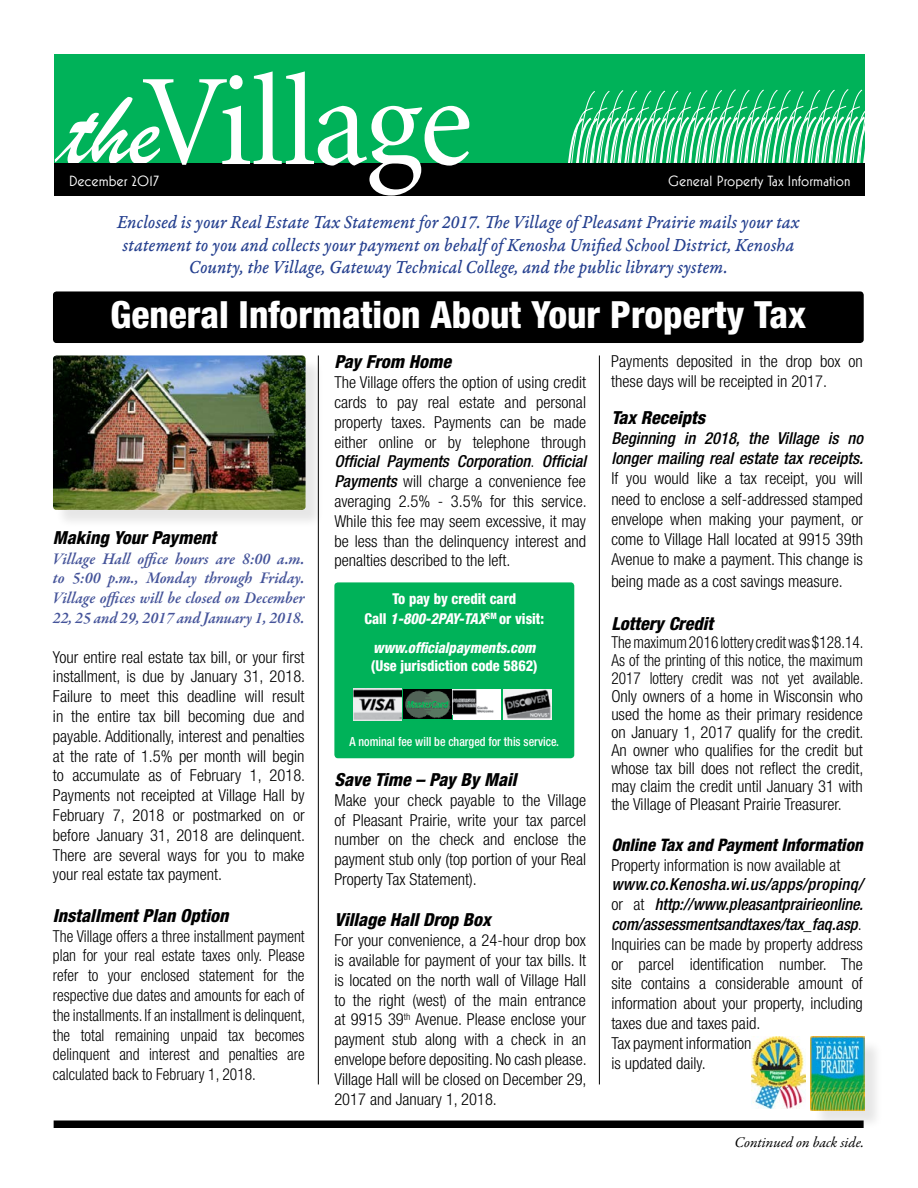
<style>
.page{position:relative;width:918px;height:1188px;background:#fff}
.page>*{position:absolute;margin:0;border:0;box-sizing:border-box;transform-origin:0 0}
.t1{font:800 condensed 37.5px "Helvetica Neue LT Std";color:#fff}
.t2{font:19.5px/22.5px "Garamond Premr Pro Med It Capt";color:#25408f;text-align:center;scale:.92 1}
.t3{font:italic 800 condensed 18px "Helvetica Neue LT Std";color:#000}
.t4{font:italic 800 condensed 17.25px "Helvetica Neue LT Std";color:#000}
.t5{font:300 condensed 16.5px/19.8px "Helvetica Neue LT Std";color:#000;text-align:justify}
.t6{font:300 condensed 16.5px/18px "Helvetica Neue LT Std";color:#000;text-align:justify;scale:.93 1}
.t7{font:300 condensed 16.5px/19.8px "Helvetica Neue LT Std";color:#000;text-align:justify;scale:.94 1}
.t8{font:italic 600 16.5px/19.8px "Garamond Premr Pro";color:#45549a;text-align:justify;scale:.96 1}
.t9{font:italic 500 condensed 16.5px/20.2px "Helvetica Neue LT Std";color:#000}
.t10{font:800 condensed 15px/19.8px "Helvetica Neue LT Std";color:#fff;text-align:center;scale:.95 1}
.t11{font:15px "Mostra Nuova Alt A";color:#fff}
.t12{font:italic 800 condensed 15px "Helvetica Neue LT Std";color:#fff;scale:.95 1}
.t13{font:italic 15px "Garamond Premr Pro";letter-spacing:-.005em;color:#000}
.t14{font:500 condensed 12.6px "Helvetica Neue LT Std";color:#fff;scale:.95 1}
.s1{font-weight:500;font-style:italic}
.s2{font-style:italic}
</style>
<div class="page">
<div style="left:54px;top:54px;width:811px;height:109px;background:#00b259"></div>
<svg style="left:568px;top:89px;width:297px;height:74px"></svg>
<div style="left:54px;top:163px;width:811px;height:32px;background:#000"></div>
<svg style="left:55px;top:71px;width:414px;height:125px"></svg>
<div style="left:53px;top:291px;width:811px;height:52px;background:#000;border-radius:4px"></div>
<div style="left:54px;top:1120px;width:810px;height:8px;background:#000"></div>
<div style="left:813px;top:1038px;width:71px;height:92px;background:#000;opacity:.1"></div>
<img style="left:811px;top:1037px;width:54px;height:73px">
<img style="left:751px;top:1036px;width:54px;height:72px">
<div style="left:55px;top:357px;width:270px;height:172px;background:#000;opacity:.1"></div>
<img style="left:53px;top:355px;width:253px;height:155px">
<div style="left:334px;top:582px;width:240px;height:176px;background:#00b259;border-radius:4px"></div>
<svg style="left:349px;top:686px;width:205px;height:38px"></svg>
<img style="left:353px;top:689px;width:48px;height:32px">
<img style="left:403px;top:689px;width:48px;height:30px">
<div style="left:453px;top:689px;width:48px;height:31px;background:#fff"></div>
<img style="left:453px;top:689px;width:41px;height:26px">
<img style="left:503px;top:690px;width:48px;height:30px">
<hr style="left:318px;top:355px;width:1px;height:729px;background:#000">
<hr style="left:599px;top:355px;width:1px;height:729px;background:#000">
<p class="t11" style="left:69px;top:172px;width:92px">December 2017</p>
<p class="t11" style="left:668px;top:172px;width:184px">General Property Tax Information</p>
<p class="t2" style="left:117px;top:212px;width:743px">Enclosed is your Real Estate Tax Statement for 2017. The Village of Pleasant Prairie mails your tax statement to you and collects your payment on behalf of Kenosha Unified School District, Kenosha<br>County, the Village, Gateway Technical College, and the public library system.</p>
<h1 class="t1" style="left:111px;top:291px;width:697px">General Information About Your Property Tax</h1>
<p class="t3" style="left:53px;top:526px;width:165px">Making Your Payment</p>
<p class="t8" style="left:53px;top:549px;width:264px">Village Hall office hours are 8:00 a.m. to 5:00 p.m., Monday through Friday.<br>Village offices will be closed on December 22, 25 and 29, 2017 and January 1, 2018.</p>
<p class="t5" style="left:53px;top:647px;width:254px">Your entire real estate tax bill, or your first installment, is due by January 31, 2018.<br>Failure to meet this deadline will result in the entire tax bill becoming due and payable. Additionally, interest and penalties at the rate of 1.5% per month will begin to accumulate as of February 1, 2018.<br>Payments not receipted at Village Hall by February 7, 2018 or postmarked on or before January 31, 2018 are delinquent.<br>There are several ways for you to make your real estate tax payment.</p>
<p class="t3" style="left:53px;top:904px;width:177px">Installment Plan Option</p>
<p class="t7" style="left:53px;top:926px;width:270px">The Village offers a three installment payment plan for your real estate taxes only. Please refer to your enclosed statement for the respective due dates and amounts for each of the installments. If an installment is delinquent, the total remaining unpaid tax becomes delinquent and interest and penalties are calculated back to February 1, 2018.</p>
<p class="t3" style="left:334px;top:351px;width:118px">Pay From Home</p>
<p class="t5" style="left:334px;top:372px;width:254px">The Village offers the option of using credit cards to pay real estate and personal property taxes. Payments can be made either online or by telephone through <span class="s1">Official Payments Corporation</span>. <span class="s1">Official Payments</span> will charge a convenience fee averaging 2.5% - 3.5% for this service.<br>While this fee may seem excessive, it may be less than the delinquency interest and penalties described to the left.</p>
<p class="t10" style="left:364px;top:589px;width:191px">To pay by credit card<br>Call <span class="s2">1-800-2PAY-TAX</span><sup>SM</sup> or visit:</p>
<p class="t12" style="left:373px;top:638px;width:172px">www.officialpayments.com</p>
<p class="t10" style="left:371px;top:655px;width:177px">(Use jurisdiction code 5862)</p>
<p class="t14" style="left:349px;top:734px;width:222px">A nominal fee will be charged for this service.</p>
<p class="t3" style="left:334px;top:768px;width:184px">Save Time – Pay By Mail</p>
<p class="t5" style="left:334px;top:790px;width:253px">Make your check payable to the Village of Pleasant Prairie, write your tax parcel number on the check and enclose the payment stub only (top portion of your Real Property Tax Statement).</p>
<p class="t3" style="left:334px;top:909px;width:158px">Village Hall Drop Box</p>
<p class="t5" style="left:334px;top:930px;width:254px">For your convenience, a 24-hour drop box is available for payment of your tax bills. It is located on the north wall of Village Hall to the right (west) of the main entrance at 9915 39<sup>th</sup> Avenue. Please enclose your payment stub along with a check in an envelope before depositing. No cash please.<br>Village Hall will be closed on December 29, 2017 and January 1, 2018.</p>
<p class="t5" style="left:611px;top:351px;width:253px">Payments deposited in the drop box on these days will be receipted in 2017.</p>
<p class="t3" style="left:611px;top:406px;width:95px">Tax Receipts</p>
<p class="t9" style="left:611px;top:428px;width:253px">Beginning in 2018, the Village is no longer mailing real estate tax receipts.</p>
<p class="t5" style="left:611px;top:468px;width:253px;line-height:20.5px">If you would like a tax receipt, you will need to enclose a self-addressed stamped envelope when making your payment, or come to Village Hall located at 9915 39th Avenue to make a payment. This change is being made as a cost savings measure.</p>
<p class="t3" style="left:611px;top:613px;width:103px">Lottery Credit</p>
<p class="t6" style="left:611px;top:633px;width:273px">The maximum 2016 lottery credit was $128.14.<br>As of the printing of this notice, the maximum 2017 lottery credit was not yet available.<br>Only owners of a home in Wisconsin who used the home as their primary residence on January 1, 2017 qualify for the credit.<br>An owner who qualifies for the credit but whose tax bill does not reflect the credit, may claim the credit until January 31 with the Village of Pleasant Prairie Treasurer.</p>
<p class="t4" style="left:611px;top:834px;width:253px">Online Tax and Payment Information</p>
<p class="t5" style="left:611px;top:855px;width:231px">Property information is now available at</p>
<p class="t5" style="left:611px;top:874px;width:253px;text-align:left"><span class="s1">www.co.Kenosha.wi.us/apps/propinq/ </span>or at <span class="s1">http://www.pleasantprairieonline. com/assessmentsandtaxes/tax_faq.asp</span>.<br>Inquiries can be made by property address or parcel identification number. The site contains a considerable amount of information about your property, including taxes due and taxes paid.<br>Tax payment information<br>is updated daily.</p>
<p class="t13" style="left:734px;top:1133px;width:131px">Continued on back side.</p>
</div>
